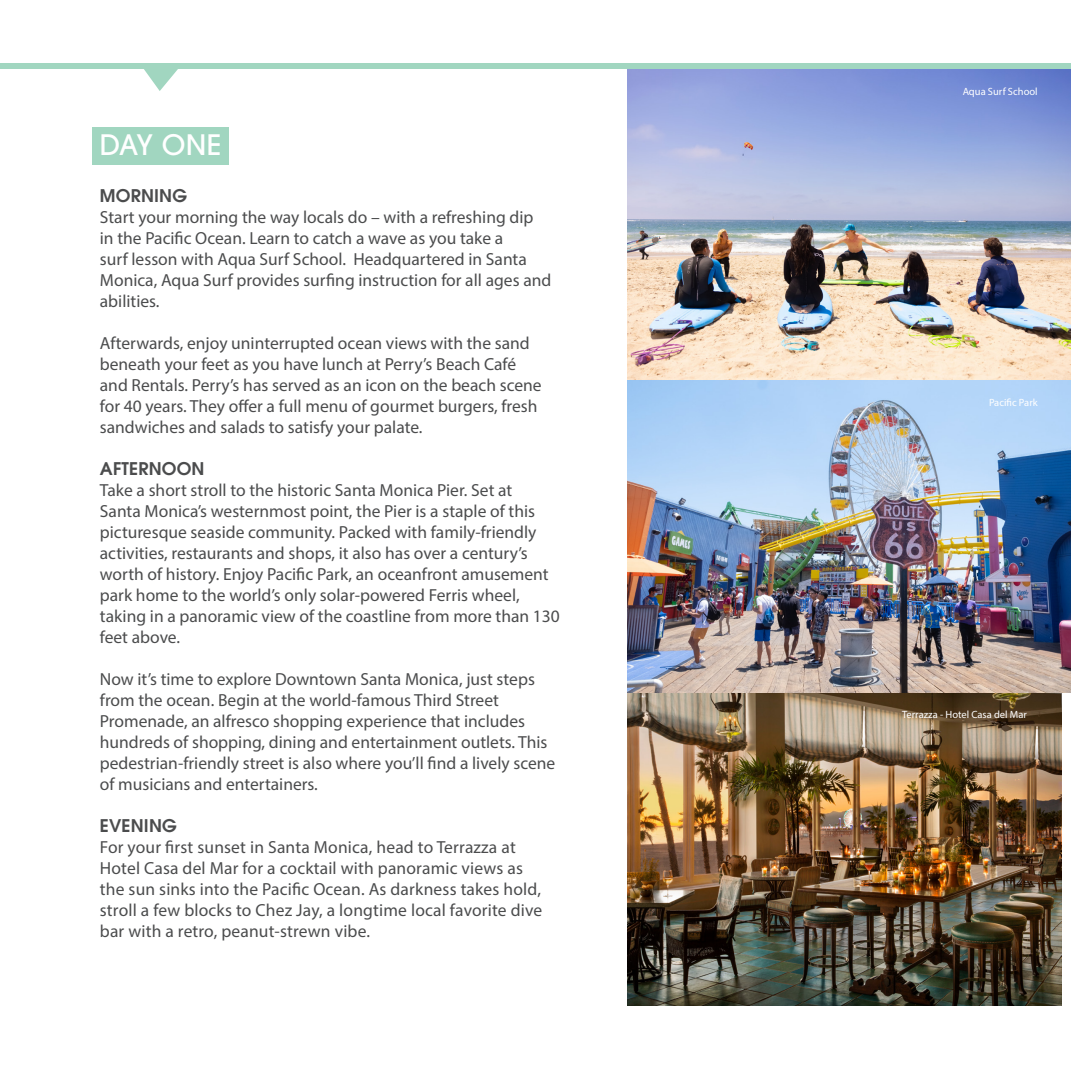
<style>
.page{position:relative;width:1071px;height:1071px;background:#fff}
.page>*{position:absolute;margin:0;border:0;box-sizing:border-box;transform-origin:0 0}
.t1{font:500 28px "ITC Avant Garde Pro";letter-spacing:-.015em;color:#fff}
.t2{font:17.5px/21px "Myriad Pro";color:#4b4c4d}
.t3{font:600 17.5px "ITC Avant Garde Pro";letter-spacing:.01em;color:#4b4c4d}
.t4{font:10.5px "Myriad Pro";color:#fff}
</style>
<div class="page">
<div style="left:93px;top:127px;width:136px;height:38px;background:#a1d6c0"></div>
<svg style="left:140px;top:68px;width:43px;height:23px"></svg>
<img style="left:627px;top:68px;width:444px;height:625px">
<img style="left:627px;top:693px;width:434px;height:312px">
<div style="left:0;top:63px;width:1071px;height:5px;background:#a1d6c0"></div>
<p class="t1" style="left:100px;top:127px;width:123px">DAY ONE</p>
<p class="t3" style="left:100px;top:184px;width:89px">MORNING</p>
<p class="t2" style="left:100px;top:206px;width:453px">Start your morning the way locals do – with a refreshing dip in the Pacific Ocean. Learn to catch a wave as you take a<br>surf lesson with Aqua Surf School. Headquartered in Santa Monica, Aqua Surf provides surfing instruction for all ages and abilities.</p>
<p class="t2" style="left:100px;top:332px;width:443px">Afterwards, enjoy uninterrupted ocean views with the sand beneath your feet as you have lunch at Perry’s Beach Café and Rentals. Perry’s has served as an icon on the beach scene for 40 years. They offer a full menu of gourmet burgers, fresh sandwiches and salads to satisfy your palate.</p>
<p class="t3" style="left:100px;top:457px;width:106px">AFTERNOON</p>
<p class="t2" style="left:100px;top:479px;width:461px">Take a short stroll to the historic Santa Monica Pier. Set at<br>Santa Monica’s westernmost point, the Pier is a staple of this picturesque seaside community. Packed with family-friendly activities, restaurants and shops, it also has over a century’s worth of history. Enjoy Pacific Park, an oceanfront amusement park home to the world’s only solar-powered Ferris wheel, taking in a panoramic view of the coastline from more than 130 feet above.</p>
<p class="t2" style="left:100px;top:668px;width:457px">Now it’s time to explore Downtown Santa Monica, just steps from the ocean. Begin at the world-famous Third Street Promenade, an alfresco shopping experience that includes hundreds of shopping, dining and entertainment outlets. This pedestrian-friendly street is also where you’ll find a lively scene of musicians and entertainers.</p>
<p class="t3" style="left:100px;top:814px;width:78px">EVENING</p>
<p class="t2" style="left:100px;top:836px;width:444px">For your first sunset in Santa Monica, head to Terrazza at Hotel Casa del Mar for a cocktail with panoramic views as the sun sinks into the Pacific Ocean. As darkness takes hold, stroll a few blocks to Chez Jay, a longtime local favorite dive bar with a retro, peanut-strewn vibe.</p>
<p class="t4" style="left:963px;top:85px;width:77px">Aqua Surf School</p>
<p class="t4" style="left:989px;top:396px;width:50px">Pacific Park</p>
<p class="t4" style="left:902px;top:708px;width:126px">Terrazza - Hotel Casa del Mar</p>
</div>
